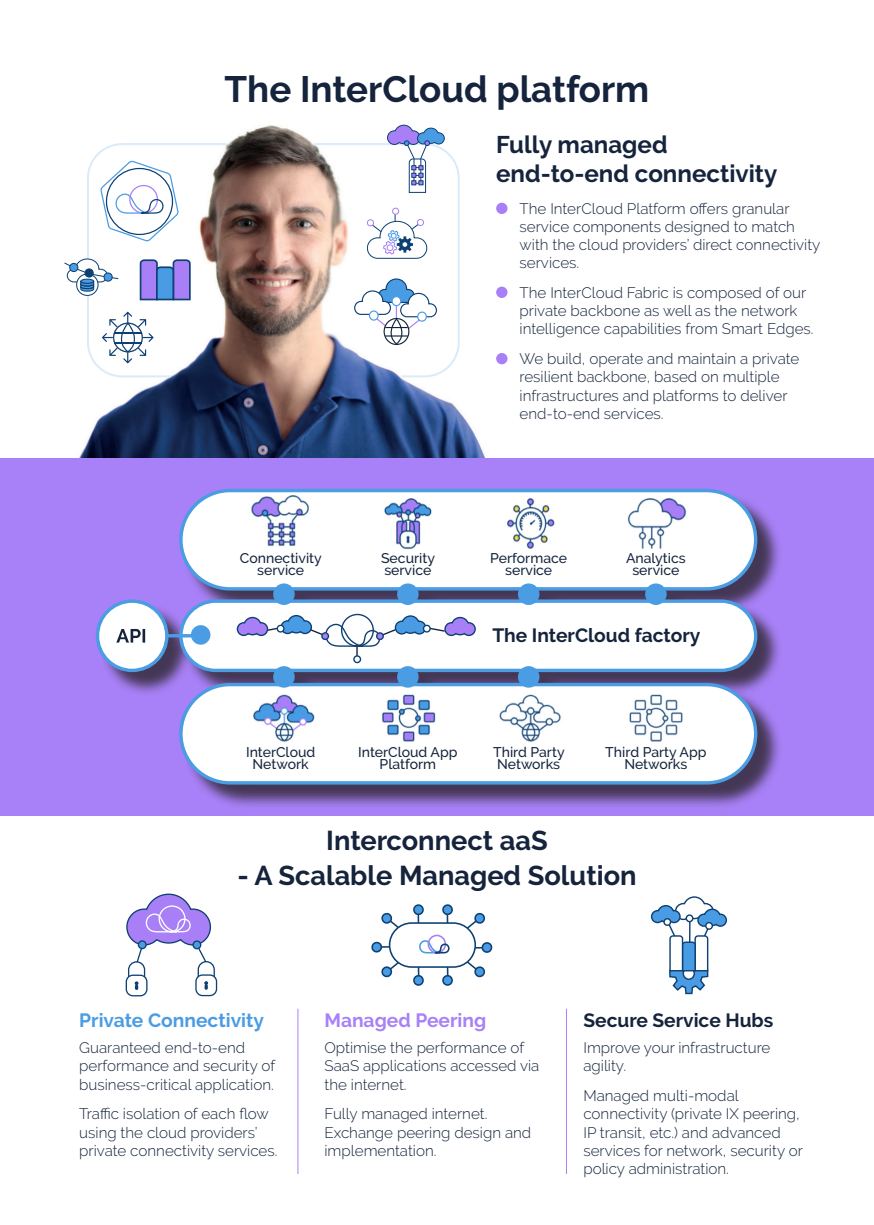
<style>
.page{position:relative;width:874px;height:1225px;background:#fff}
.page>*{position:absolute;margin:0;border:0;box-sizing:border-box;transform-origin:0 0}
.t1{font:700 36.6px "Raleway";color:#15243c}
.t2{font:700 27.2px "Raleway";color:#15243c}
.t3{font:700 24px/29px "Raleway";color:#15243c}
.t4{font:700 19.2px "Raleway";color:#15243c}
.t5{font:700 19.2px "Raleway";color:#4a9ce3}
.t6{font:700 19.2px "Raleway";color:#a880f7}
.t7{font:300 15.2px/18.2px "Raleway";color:#15243c}
.t8{font:500 14px "Raleway";color:#15243c}
</style>
<div class="page">
<img style="left:79px;top:124px;width:429px;height:334px">
<div style="left:0;top:458px;width:873px;height:357px;background:#a880f7"></div>
<svg style="left:312px;top:125px;width:148px;height:253px"></svg>
<svg style="left:64px;top:142px;width:164px;height:236px"></svg>
<svg style="left:371px;top:904px;width:122px;height:82px"></svg>
<div style="left:126px;top:974px;width:21px;height:22px;border:1px solid #0e4072;border-radius:7px"></div>
<div style="left:195px;top:974px;width:22px;height:22px;border:1px solid #0e4072;border-radius:7px"></div>
<svg style="left:126px;top:893px;width:89px;height:97px"></svg>
<svg style="left:193px;top:941px;width:8px;height:7px"></svg>
<div style="left:192px;top:940px;width:9px;height:9px;border:1px solid #0e4072;border-radius:50%"></div>
<svg style="left:650px;top:896px;width:77px;height:98px"></svg>
<hr style="left:297px;top:1008px;width:1px;height:166px;background:#a880f7">
<hr style="left:566px;top:1008px;width:1px;height:166px;background:#a880f7">
<div style="left:496px;top:203px;width:11px;height:11px;background:#a87ff7;border-radius:50%"></div>
<div style="left:496px;top:287px;width:11px;height:11px;background:#a87ff7;border-radius:50%"></div>
<div style="left:496px;top:353px;width:11px;height:11px;background:#a87ff7;border-radius:50%"></div>
<div style="left:99px;top:492px;width:682px;height:317px;background:#231f20;opacity:.75"></div>
<div style="left:181px;top:490px;width:574px;height:99px;background:#fff;border-radius:49px"></div>
<div style="left:179px;top:489px;width:578px;height:101px;border:3px solid #4a9ce3;border-radius:49px"></div>
<div style="left:181px;top:684px;width:574px;height:99px;background:#fff;border-radius:49px"></div>
<div style="left:179px;top:683px;width:578px;height:101px;border:3px solid #4a9ce3;border-radius:49px"></div>
<div style="left:181px;top:601px;width:574px;height:69px;background:#fff;border-radius:35px"></div>
<div style="left:179px;top:599px;width:578px;height:73px;border:3px solid #4a9ce3;border-radius:35px"></div>
<div style="left:97px;top:601px;width:70px;height:69px;background:#fff;border-radius:35px"></div>
<div style="left:96px;top:599px;width:72px;height:73px;border:3px solid #4a9ce3;border-radius:35px"></div>
<svg style="left:116px;top:629px;width:29px;height:13px"></svg>
<div style="left:353px;top:655px;width:8px;height:8px;border:1px solid #0e4072;border-radius:50%"></div>
<svg style="left:236px;top:614px;width:240px;height:45px"></svg>
<img style="left:253px;top:694px;width:62px;height:48px">
<img style="left:251px;top:496px;width:58px;height:51px">
<img style="left:384px;top:498px;width:48px;height:52px">
<img style="left:507px;top:498px;width:48px;height:51px">
<img style="left:628px;top:498px;width:59px;height:51px">
<img style="left:382px;top:694px;width:54px;height:48px">
<img style="left:499px;top:694px;width:62px;height:48px">
<img style="left:629px;top:694px;width:54px;height:48px">
<hr style="left:166px;top:634px;width:31px;height:3px;background:#4a9ce3">
<div style="left:191px;top:625px;width:19px;height:19px;background:#4a9ce3;border-radius:50%"></div>
<div style="left:274px;top:584px;width:19px;height:20px;background:#4a9ce3;border-radius:50%"></div>
<div style="left:273px;top:583px;width:21px;height:22px;border:2px solid #4a9ce3;border-radius:50%"></div>
<div style="left:274px;top:667px;width:19px;height:19px;background:#4a9ce3;border-radius:50%"></div>
<div style="left:273px;top:666px;width:21px;height:21px;border:2px solid #4a9ce3;border-radius:50%"></div>
<div style="left:398px;top:584px;width:19px;height:20px;background:#4a9ce3;border-radius:50%"></div>
<div style="left:397px;top:583px;width:21px;height:22px;border:2px solid #4a9ce3;border-radius:50%"></div>
<div style="left:398px;top:667px;width:19px;height:19px;background:#4a9ce3;border-radius:50%"></div>
<div style="left:397px;top:666px;width:21px;height:21px;border:2px solid #4a9ce3;border-radius:50%"></div>
<div style="left:518px;top:584px;width:20px;height:20px;background:#4a9ce3;border-radius:50%"></div>
<div style="left:517px;top:583px;width:22px;height:22px;border:2px solid #4a9ce3;border-radius:50%"></div>
<div style="left:518px;top:667px;width:20px;height:19px;background:#4a9ce3;border-radius:50%"></div>
<div style="left:517px;top:666px;width:22px;height:21px;border:2px solid #4a9ce3;border-radius:50%"></div>
<div style="left:645px;top:584px;width:20px;height:20px;background:#4a9ce3;border-radius:50%"></div>
<div style="left:644px;top:583px;width:22px;height:22px;border:2px solid #4a9ce3;border-radius:50%"></div>
<p class="t1" style="left:224px;top:68px;width:426px">The InterCloud platform</p>
<p class="t3" style="left:496px;top:130px;width:283px">Fully managed end-to-end connectivity</p>
<p class="t7" style="left:519px;top:199px;width:302px">The InterCloud Platform offers granular service components designed to match with the cloud providers’ direct connectivity services.</p>
<p class="t7" style="left:519px;top:283px;width:295px">The InterCloud Fabric is composed of our private backbone as well as the network intelligence capabilities from Smart Edges.</p>
<p class="t7" style="left:519px;top:349px;width:281px">We build, operate and maintain a private resilient backbone, based on multiple infrastructures and platforms to deliver end-to-end services.</p>
<p class="t8" style="left:240px;top:549px;width:83px">Connectivity</p>
<p class="t8" style="left:257px;top:561px;width:48px">service</p>
<p class="t8" style="left:381px;top:549px;width:55px">Security</p>
<p class="t8" style="left:384px;top:561px;width:48px">service</p>
<p class="t8" style="left:490px;top:549px;width:78px">Performace</p>
<p class="t8" style="left:505px;top:561px;width:48px">service</p>
<p class="t8" style="left:625px;top:549px;width:61px">Analytics</p>
<p class="t8" style="left:632px;top:561px;width:48px">service</p>
<p class="t4" style="left:492px;top:624px;width:209px">The InterCloud factory</p>
<p class="t8" style="left:246px;top:744px;width:71px">InterCloud</p>
<p class="t8" style="left:252px;top:756px;width:58px">Network</p>
<p class="t8" style="left:358px;top:744px;width:101px">InterCloud App</p>
<p class="t8" style="left:379px;top:756px;width:58px">Platform</p>
<p class="t8" style="left:493px;top:744px;width:73px">Third Party</p>
<p class="t8" style="left:497px;top:756px;width:64px">Networks</p>
<p class="t8" style="left:605px;top:744px;width:103px">Third Party App</p>
<p class="t8" style="left:624px;top:756px;width:64px">Networks</p>
<p class="t2" style="left:326px;top:825px;width:223px">Interconnect aaS</p>
<p class="t2" style="left:237px;top:860px;width:400px">- A Scalable Managed Solution</p>
<p class="t5" style="left:79px;top:1009px;width:186px">Private Connectivity</p>
<p class="t6" style="left:324px;top:1009px;width:163px">Managed Peering</p>
<p class="t4" style="left:583px;top:1009px;width:191px">Secure Service Hubs</p>
<p class="t7" style="left:79px;top:1038px;width:197px">Guaranteed end-to-end performance and security of business-critical application.</p>
<p class="t7" style="left:79px;top:1104px;width:200px">Traffic isolation of each flow using the cloud providers’ private connectivity services.</p>
<p class="t7" style="left:324px;top:1038px;width:216px">Optimise the performance of<br>SaaS applications accessed via the internet.</p>
<p class="t7" style="left:324px;top:1104px;width:208px">Fully managed internet.<br>Exchange peering design and implementation.</p>
<p class="t7" style="left:583px;top:1038px;width:188px">Improve your infrastructure agility.</p>
<p class="t7" style="left:583px;top:1086px;width:221px">Managed multi-modal connectivity (private IX peering,<br>IP transit, etc.) and advanced services for network, security or policy administration.</p>
</div>
